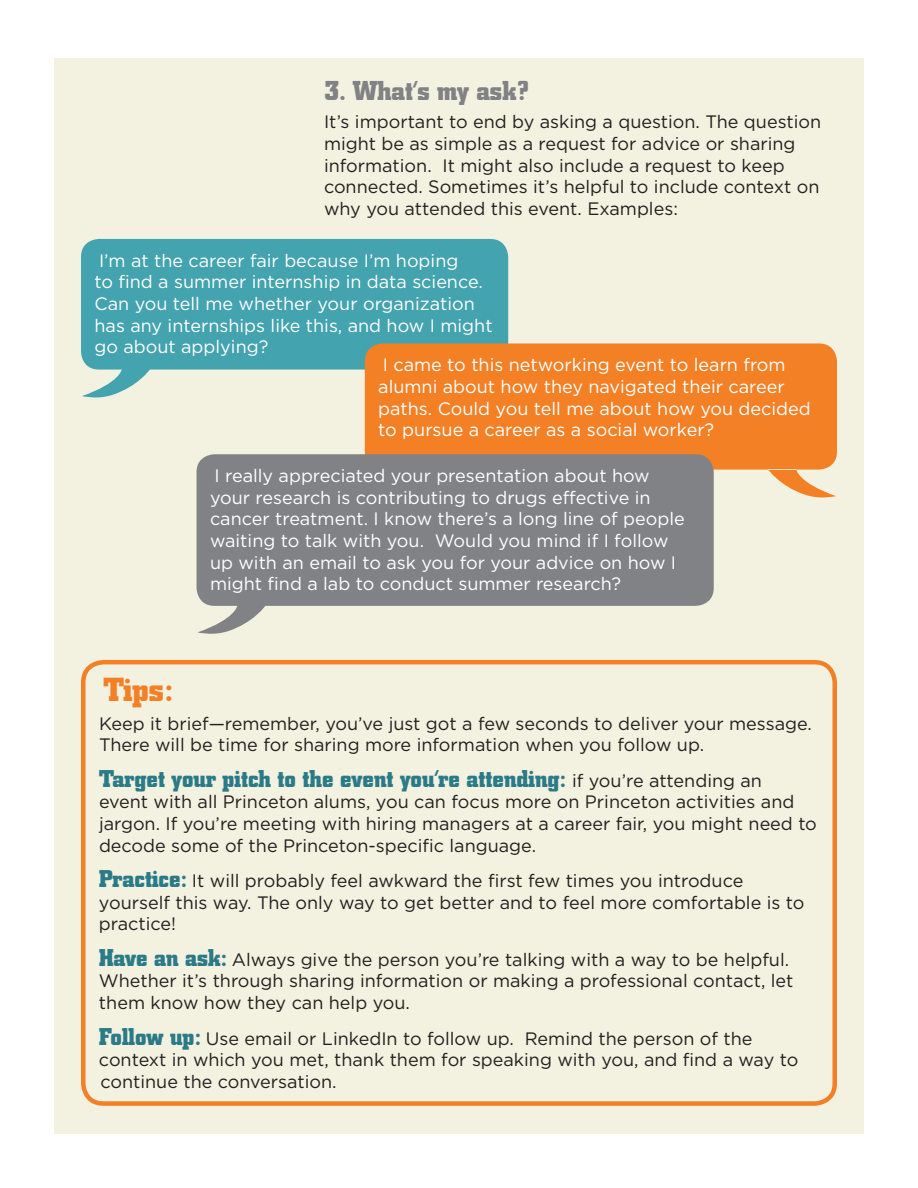
<style>
.page{position:relative;width:918px;height:1188px;background:#fff}
.page>*{position:absolute;margin:0;border:0;box-sizing:border-box;transform-origin:0 0}
.t1{font:700 33px "City";color:#f48026}
.t2{font:700 27px "City";color:#808285}
.t3{font:700 24px "City";color:#2a7a87}
.t4{font:18px/21.6px "Gotham";color:#231f20}
.t5{font:18px/21.6px "Gotham";color:#fff}
.s1{font-family:"Gotham";font-weight:400;font-size:18px;color:#231f20}
.s2{font-family:"City";font-weight:700;font-size:24px;color:#2a7a87}
</style>
<div class="page">
<div style="left:54px;top:58px;width:810px;height:1076px;background:#f3f1df"></div>
<div style="left:81px;top:660px;width:756px;height:446px;border:4px solid #f48026;border-radius:20px"></div>
<svg style="left:81px;top:239px;width:427px;height:161px;background:#5aadb4"></svg>
<div style="left:365px;top:343px;width:472px;height:155px;background:#f48026"></div>
<svg style="left:197px;top:454px;width:517px;height:180px;background:#919292"></svg>
<h2 class="t2" style="left:324px;top:76px;width:206px">3. What’s my ask?</h2>
<p class="t4" style="left:324px;top:111px;width:499px">It’s important to end by asking a question. The question might be as simple as a request for advice or sharing information. It might also include a request to keep connected. Sometimes it’s helpful to include context on why you attended this event. Examples:</p>
<p class="t5" style="left:95px;top:250px;width:400px">I’m at the career fair because I’m hoping<br>to find a summer internship in data science.<br>Can you tell me whether your organization has any internships like this, and how I might go about applying?</p>
<p class="t5" style="left:378px;top:354px;width:434px">I came to this networking event to learn from alumni about how they navigated their career paths. Could you tell me about how you decided to pursue a career as a social worker?</p>
<p class="t5" style="left:210px;top:465px;width:476px">I really appreciated your presentation about how your research is contributing to drugs effective in cancer treatment. I know there’s a long line of people waiting to talk with you. Would you mind if I follow up with an email to ask you for your advice on how I might find a lab to conduct summer research?</p>
<h1 class="t1" style="left:104px;top:671px;width:70px">Tips:</h1>
<p class="t4" style="left:99px;top:712px;width:714px">Keep it brief—remember, you’ve just got a few seconds to deliver your message.<br>There will be time for sharing more information when you follow up.</p>
<h3 class="t3" style="left:99px;top:765px;width:665px">Target your pitch to the event you’re attending: <span class="s1">if you’re attending an</span></h3>
<p class="t4" style="left:99px;top:791px;width:719px">event with all Princeton alums, you can focus more on Princeton activities and jargon. If you’re meeting with hiring managers at a career fair, you might need to decode some of the Princeton-specific language.</p>
<p class="t4" style="left:99px;top:870px;width:707px"><span class="s2">Practice:</span> It will probably feel awkward the first few times you introduce yourself this way. The only way to get better and to feel more comfortable is to practice!</p>
<p class="t4" style="left:99px;top:949px;width:696px"><span class="s2">Have an ask:</span> Always give the person you’re talking with a way to be helpful.<br>Whether it’s through sharing information or making a professional contact, let them know how they can help you.</p>
<p class="t4" style="left:99px;top:1027px;width:701px"><span class="s2">Follow up:</span> Use email or LinkedIn to follow up. Remind the person of the context in which you met, thank them for speaking with you, and find a way to continue the conversation.</p>
</div>
